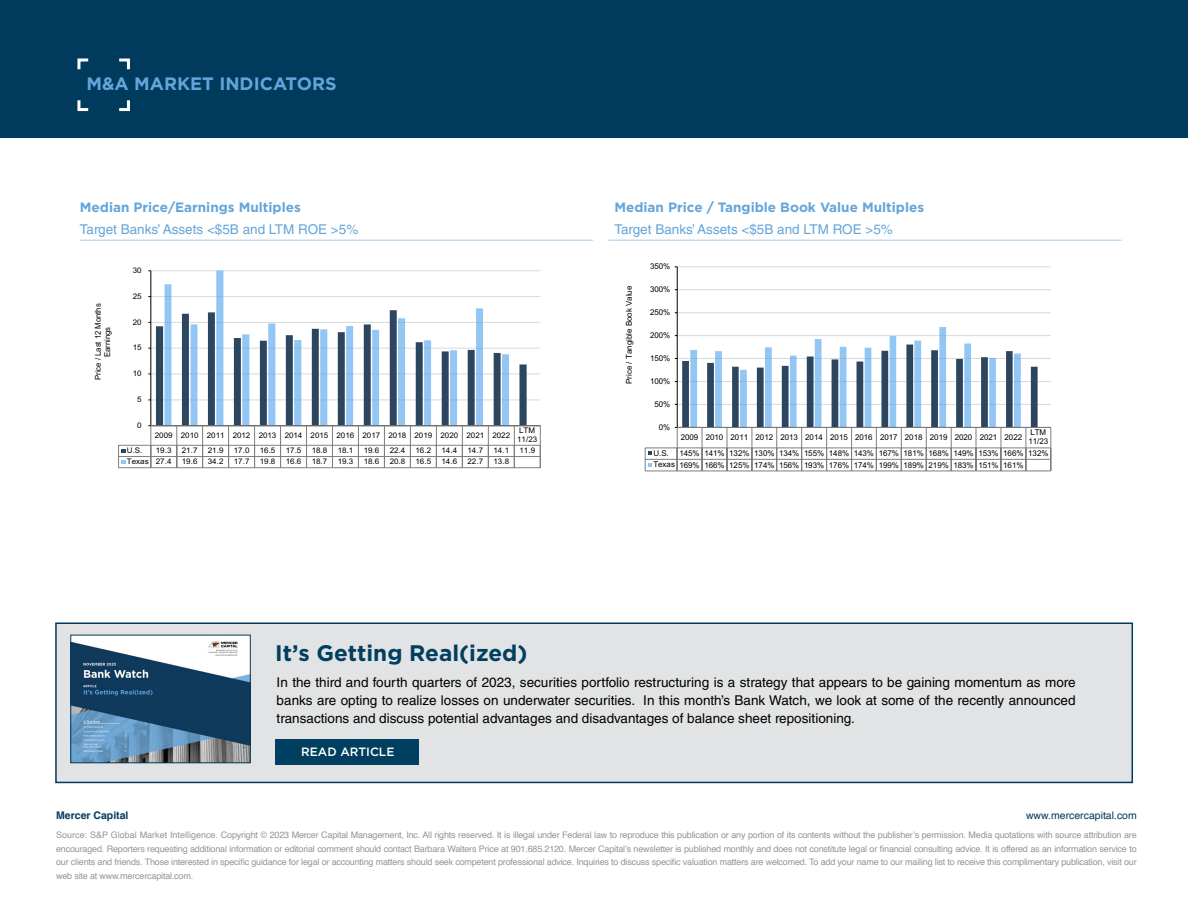
<style>
.page{position:relative;width:1188px;height:918px;background:#fff}
.page>*{position:absolute;margin:0;border:0;box-sizing:border-box;transform-origin:0 0}
.t1{font:700 22.5px "Gotham";color:#003f5f}
.t2{font:700 18px "Gotham";color:#63a5da}
.t3{font:13.5px/18px "Helvetica LT Std";color:#000;text-align:justify}
.t4{font:13.5px "Helvetica LT Std";color:#63a5da}
.t5{font:700 13.5px "Gotham";color:#63a5da}
.t6{font:500 12px "Gotham";color:#fff}
.t7{font:10.5px "Helvetica";color:#003a5c}
.t8{font:700 10.5px "Helvetica";color:#003a5c}
.t9{font:9px/13.5px "Helvetica";letter-spacing:-.02em;color:#939598;text-align:justify}
.t10{font:7.95px/9.1px "Arial";color:#000}
.t11{font:7.95px/9.3px "Arial";color:#000;text-align:center;scale:.96 1}
.t12{font:7.65px/8.7px "Arial";letter-spacing:-.015em;color:#000;scale:1.04 1}
</style>
<div class="page">
<hr style="left:80px;top:240px;width:513px;height:1px;background:#a9c9ea">
<hr style="left:151px;top:400px;width:389px;height:1px;background:#d9d9d9">
<hr style="left:151px;top:374px;width:389px;height:1px;background:#d9d9d9">
<hr style="left:151px;top:348px;width:389px;height:1px;background:#d9d9d9">
<hr style="left:151px;top:322px;width:389px;height:1px;background:#d9d9d9">
<hr style="left:151px;top:296px;width:389px;height:1px;background:#d9d9d9">
<hr style="left:151px;top:271px;width:389px;height:1px;background:#d9d9d9">
<svg style="left:165px;top:271px;width:344px;height:39px"></svg>
<hr style="left:151px;top:271px;width:1px;height:155px;background:#000">
<hr style="left:151px;top:425px;width:389px;height:1px;background:#7f7f7f">
<hr style="left:119px;top:445px;width:421px;height:1px;background:#7f7f7f">
<hr style="left:119px;top:456px;width:421px;height:1px;background:#7f7f7f">
<hr style="left:119px;top:467px;width:421px;height:1px;background:#7f7f7f">
<svg style="left:148px;top:310px;width:379px;height:158px"></svg>
<svg style="left:540px;top:426px;width:1px;height:42px"></svg>
<svg style="left:118px;top:445px;width:7px;height:23px"></svg>
<hr style="left:608px;top:240px;width:513px;height:1px;background:#a9c9ea">
<hr style="left:677px;top:404px;width:374px;height:1px;background:#d9d9d9">
<hr style="left:677px;top:381px;width:374px;height:1px;background:#d9d9d9">
<hr style="left:677px;top:358px;width:374px;height:1px;background:#d9d9d9">
<hr style="left:677px;top:335px;width:374px;height:1px;background:#d9d9d9">
<hr style="left:677px;top:312px;width:374px;height:1px;background:#d9d9d9">
<hr style="left:677px;top:289px;width:374px;height:1px;background:#d9d9d9">
<hr style="left:677px;top:267px;width:374px;height:1px;background:#d9d9d9">
<hr style="left:677px;top:267px;width:1px;height:160px;background:#000">
<hr style="left:677px;top:427px;width:374px;height:1px;background:#7f7f7f">
<hr style="left:645px;top:448px;width:406px;height:1px;background:#7f7f7f">
<hr style="left:645px;top:459px;width:406px;height:1px;background:#7f7f7f">
<hr style="left:645px;top:471px;width:406px;height:1px;background:#7f7f7f">
<svg style="left:675px;top:327px;width:363px;height:144px"></svg>
<svg style="left:1051px;top:427px;width:1px;height:44px"></svg>
<svg style="left:645px;top:448px;width:7px;height:23px"></svg>
<div style="left:0;top:0;width:1188px;height:137px;background:#003a5c"></div>
<svg style="left:119px;top:58px;width:11px;height:12px"></svg>
<svg style="left:77px;top:58px;width:12px;height:12px"></svg>
<svg style="left:77px;top:100px;width:12px;height:12px"></svg>
<svg style="left:119px;top:100px;width:11px;height:12px"></svg>
<div style="left:55px;top:622px;width:1078px;height:161px;background:#e2e3e4;border:2px solid #003a5c"></div>
<img style="left:73px;top:637px;width:175px;height:124px">
<div style="left:71px;top:635px;width:179px;height:128px;border:1px solid #003a5c"></div>
<div style="left:275px;top:739px;width:144px;height:25px;background:#003f5f"></div>
<h2 class="t2" style="left:86px;top:72px;width:252px">M&amp;A MARKET INDICATORS</h2>
<h3 class="t5" style="left:80px;top:199px;width:222px">Median Price/Earnings Multiples</h3>
<h3 class="t4" style="left:80px;top:222px;width:280px">Target Banks’ Assets &lt;$5B and LTM ROE &gt;5%</h3>
<p class="t12" style="left:133px;top:266px;width:10px">30</p>
<p class="t11" style="left:93px;top:380px;width:81px;rotate:-90deg">Price / Last 12 Months<br>Earnings</p>
<p class="t12" style="left:133px;top:292px;width:10px">25</p>
<p class="t12" style="left:133px;top:318px;width:10px">20</p>
<p class="t12" style="left:133px;top:343px;width:10px">15</p>
<p class="t12" style="left:133px;top:369px;width:10px">10</p>
<p class="t12" style="left:137px;top:395px;width:6px">5</p>
<p class="t12" style="left:137px;top:421px;width:6px">0</p>
<p class="t12" style="left:155px;top:431px;width:343px">2009 2010 2011 2012 2013 2014 2015 2016 2017 2018 2019 2020 2021 2022</p>
<p class="t12" style="left:517px;top:426px;width:21px">LTM<br>11/23</p>
<p class="t12" style="left:127px;top:446px;width:16px">U.S.</p>
<p class="t12" style="left:156px;top:446px;width:17px">19.3</p>
<p class="t12" style="left:182px;top:446px;width:17px">21.7</p>
<p class="t12" style="left:208px;top:446px;width:17px">21.9</p>
<p class="t12" style="left:234px;top:446px;width:17px">17.0</p>
<p class="t12" style="left:260px;top:446px;width:17px">16.5</p>
<p class="t12" style="left:286px;top:446px;width:17px">17.5</p>
<p class="t12" style="left:312px;top:446px;width:17px">18.8</p>
<p class="t12" style="left:338px;top:446px;width:17px">18.1</p>
<p class="t12" style="left:364px;top:446px;width:17px">19.6</p>
<p class="t12" style="left:390px;top:446px;width:17px">22.4</p>
<p class="t12" style="left:416px;top:446px;width:17px">16.2</p>
<p class="t12" style="left:442px;top:446px;width:17px">14.4</p>
<p class="t12" style="left:468px;top:446px;width:17px">14.7</p>
<p class="t12" style="left:494px;top:446px;width:17px">14.1</p>
<p class="t12" style="left:520px;top:446px;width:17px">11.9</p>
<p class="t12" style="left:127px;top:457px;width:44px">Texas 27.4</p>
<p class="t12" style="left:182px;top:457px;width:17px">19.6</p>
<p class="t12" style="left:208px;top:457px;width:17px">34.2</p>
<p class="t12" style="left:234px;top:457px;width:17px">17.7</p>
<p class="t12" style="left:260px;top:457px;width:17px">19.8</p>
<p class="t12" style="left:286px;top:457px;width:17px">16.6</p>
<p class="t12" style="left:312px;top:457px;width:17px">18.7</p>
<p class="t12" style="left:338px;top:457px;width:17px">19.3</p>
<p class="t12" style="left:364px;top:457px;width:17px">18.6</p>
<p class="t12" style="left:390px;top:457px;width:17px">20.8</p>
<p class="t12" style="left:416px;top:457px;width:17px">16.5</p>
<p class="t12" style="left:442px;top:457px;width:17px">14.6</p>
<p class="t12" style="left:468px;top:457px;width:17px">22.7</p>
<p class="t12" style="left:494px;top:457px;width:17px">13.8</p>
<h3 class="t5" style="left:614px;top:199px;width:311px">Median Price / Tangible Book Value Multiples</h3>
<h3 class="t4" style="left:614px;top:222px;width:280px">Target Banks’ Assets &lt;$5B and LTM ROE &gt;5%</h3>
<p class="t10" style="left:625px;top:384px;width:100px;rotate:-90deg">Price / Tangible Book Value</p>
<p class="t10" style="left:650px;top:262px;width:22px">350%</p>
<p class="t10" style="left:650px;top:285px;width:22px">300%</p>
<p class="t10" style="left:650px;top:308px;width:22px">250%</p>
<p class="t10" style="left:650px;top:330px;width:22px">200%</p>
<p class="t10" style="left:650px;top:354px;width:22px">150%</p>
<p class="t10" style="left:650px;top:376px;width:22px">100%</p>
<p class="t10" style="left:654px;top:399px;width:17px">50%</p>
<p class="t10" style="left:659px;top:422px;width:13px">0%</p>
<p class="t10" style="left:681px;top:433px;width:343px">2009 2010 2011 2012 2013 2014 2015 2016 2017 2018 2019 2020 2021 2022</p>
<p class="t10" style="left:1028px;top:428px;width:21px">LTM<br>11/23</p>
<p class="t10" style="left:653px;top:448px;width:17px">U.S.</p>
<p class="t10" style="left:653px;top:447px;width:396px;line-height:11.6px;text-indent:26px">145% 141% 132% 130% 134% 155% 148% 143% 167% 181% 168% 149% 153% 166% 132%<br>Texas 169% 166% 125% 174% 156% 193% 176% 174% 199% 189% 219% 183% 151% 161%</p>
<h1 class="t1" style="left:275px;top:638px;width:254px">It’s Getting Real(ized)</h1>
<p class="t3" style="left:277px;top:673px;width:800px">In the third and fourth quarters of 2023, securities portfolio restructuring is a strategy that appears to be gaining momentum as more banks are opting to realize losses on underwater securities. In this month’s Bank Watch, we look at some of the recently announced transactions and discuss potential advantages and disadvantages of balance sheet repositioning.</p>
<h3 class="t6" style="left:301px;top:744px;width:95px">READ ARTICLE</h3>
<p class="t8" style="left:56px;top:807px;width:74px">Mercer Capital</p>
<p class="t7" style="left:1026px;top:807px;width:112px">www.mercercapital.com</p>
<p class="t9" style="left:56px;top:828px;width:1082px">Source: S&amp;P Global Market Intelligence. Copyright © 2023 Mercer Capital Management, Inc. All rights reserved. It is illegal under Federal law to reproduce this publication or any portion of its contents without the publisher’s permission. Media quotations with source attribution are encouraged. Reporters requesting additional information or editorial comment should contact Barbara Walters Price at 901.685.2120. Mercer Capital’s newsletter is published monthly and does not constitute legal or financial consulting advice. It is offered as an information service to our clients and friends. Those interested in specific guidance for legal or accounting matters should seek competent professional advice. Inquiries to discuss specific valuation matters are welcomed. To add your name to our mailing list to receive this complimentary publication, visit our web site at www.mercercapital.com.</p>
</div>
